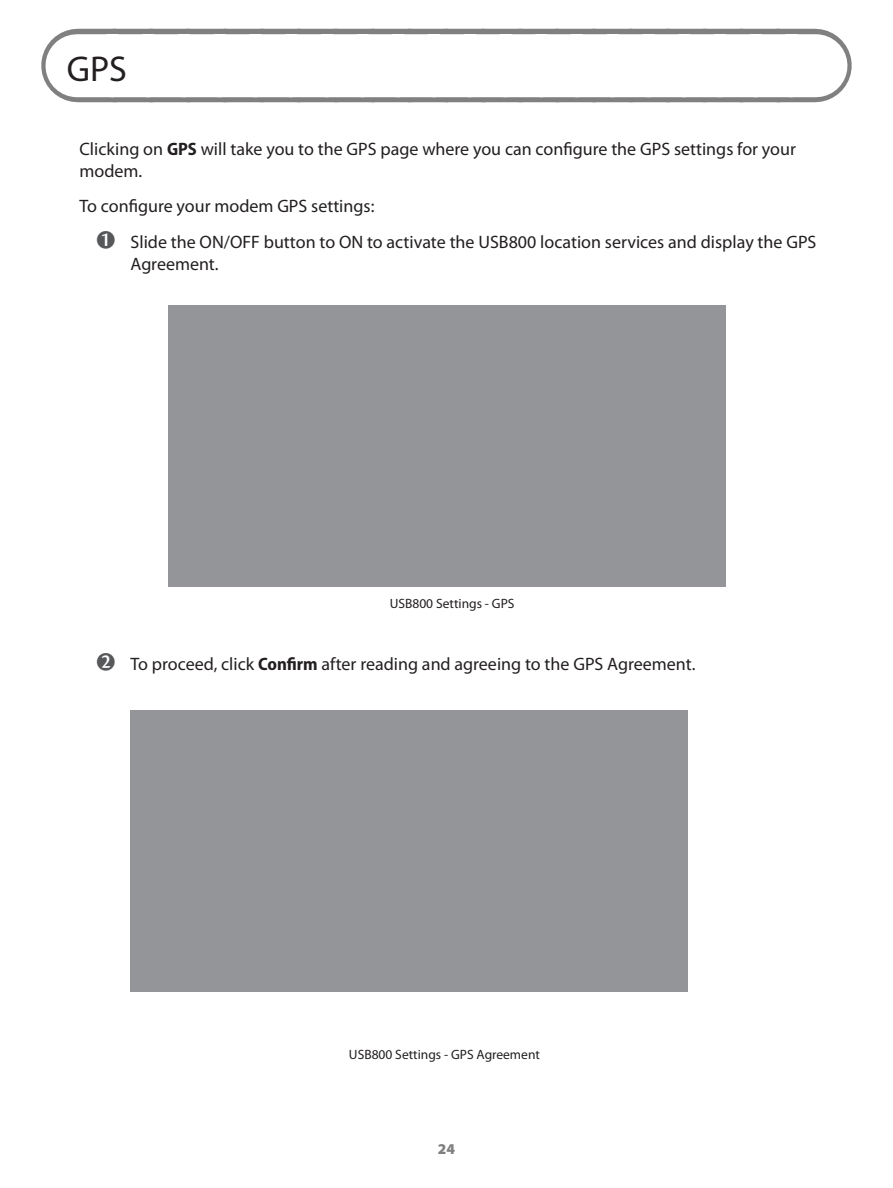
<style>
.page{position:relative;width:893px;height:1188px;background:#fff}
.page>*{position:absolute;margin:0;border:0;box-sizing:border-box;transform-origin:0 0}
.Heading_1{font:36px "Myriad Pro";color:#231f20}
.t1{font:18px/22.5px "Myriad Pro";color:#231f20}
.t2{font:900 15px "Myriad Pro";color:#808080}
.Normal-table_centere{font:13.5px "Myriad Pro";color:#231f20}
.s1{font-weight:700;font-stretch:semi-condensed}
.s2{color:#57585a}
</style>
<div class="page">
<svg style="left:78px;top:29px;width:737px;height:73px;background:#838383"></svg>
<svg style="left:77px;top:34px;width:739px;height:63px"></svg>
<div style="left:168px;top:305px;width:557px;height:282px;background:#939598"></div>
<div style="left:131px;top:710px;width:557px;height:281px;background:#939598"></div>
<p class="Heading_1" style="left:67px;top:47px;width:62px">GPS</p>
<p class="t1" style="left:80px;top:137px;width:718px">Clicking on <span class="s1">GPS</span> will take you to the GPS page where you can configure the GPS settings for your modem.</p>
<p class="t1" style="left:80px;top:195px;width:296px">To configure your modem GPS settings:</p>
<p class="t1" style="left:131px;top:230px;width:687px;text-indent:-34px"><span class="s2">➊</span> Slide the ON/OFF button to ON to activate the USB800 location services and display the GPS<br>Agreement.</p>
<p class="Normal-table_centere" style="left:390px;top:595px;width:126px">USB800 Settings - GPS</p>
<p class="t1" style="left:97px;top:653px;width:600px"><span class="s2">➋</span> To proceed, click <span class="s1">Confirm</span> after reading and agreeing to the GPS Agreement.</p>
<p class="Normal-table_centere" style="left:349px;top:1046px;width:192px">USB800 Settings - GPS Agreement</p>
<p class="t2" style="left:438px;top:1140px;width:19px">24</p>
</div>
